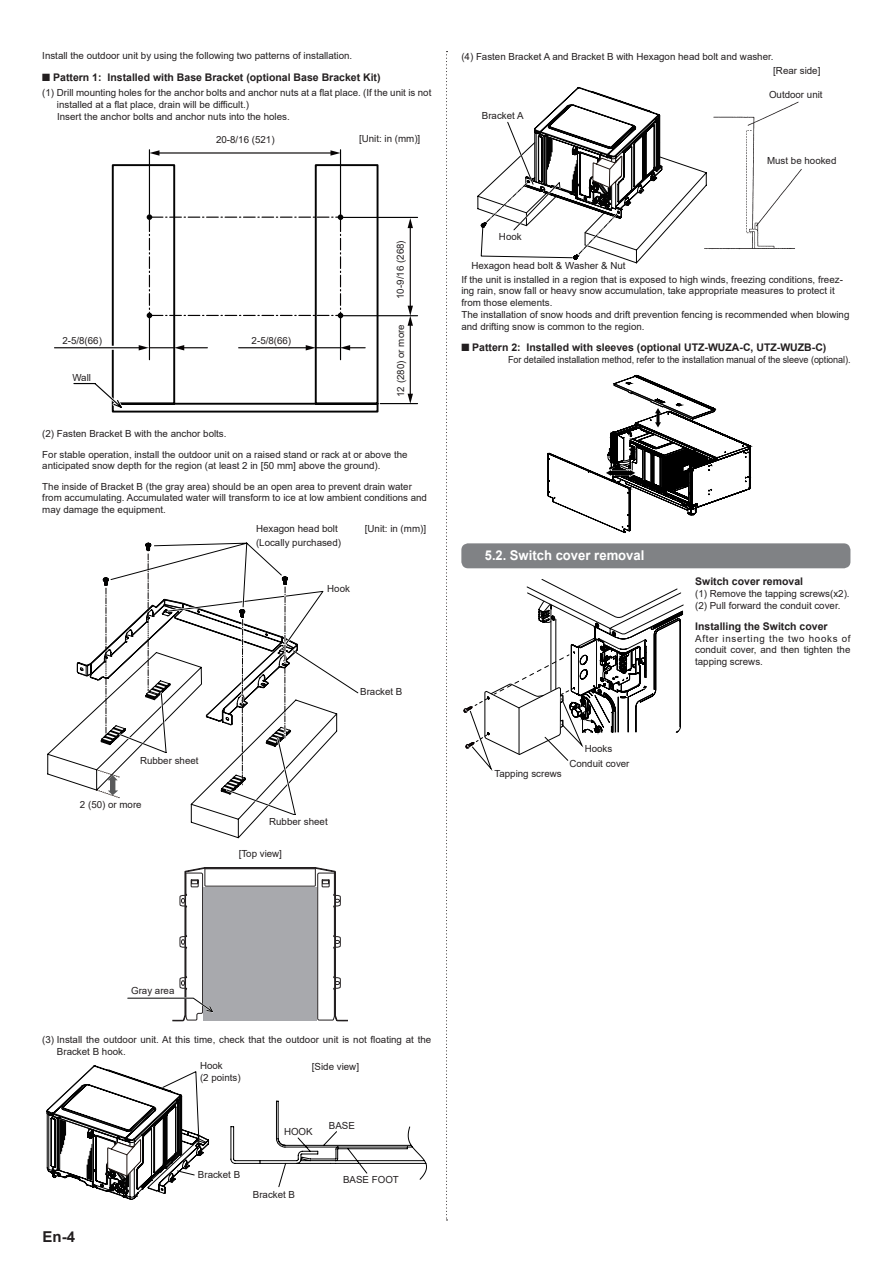
<style>
.page{position:relative;width:893px;height:1263px;background:#fff}
.page>*{position:absolute;margin:0;border:0;box-sizing:border-box;transform-origin:0 0}
.t1{font:700 15px "Arial";color:#231f20}
.t2{font:700 13.5px "Arial";color:#fff;scale:.95 1}
.t3{font:700 10.5px "Arial";color:#231f20}
.t4{font:9.75px/11.7px "Arial";color:#231f20}
.t5{font:9.75px "Arial";color:#231f20;scale:.93 1}
</style>
<div class="page">
<svg style="left:446px;top:51px;width:1px;height:1169px"></svg>
<svg style="left:111px;top:163px;width:268px;height:250px"></svg>
<hr style="left:340px;top:150px;width:1px;height:64px;background:#030303">
<hr style="left:149px;top:150px;width:1px;height:64px;background:#030303">
<hr style="left:340px;top:315px;width:1px;height:45px;background:#030303">
<hr style="left:149px;top:315px;width:1px;height:45px;background:#030303">
<hr style="left:343px;top:315px;width:75px;height:1px;background:#030303">
<hr style="left:343px;top:217px;width:75px;height:1px;background:#030303">
<svg style="left:147px;top:214px;width:196px;height:104px"></svg>
<svg style="left:73px;top:380px;width:52px;height:31px"></svg>
<hr style="left:158px;top:152px;width:174px;height:2px;background:#060303">
<svg style="left:150px;top:150px;width:9px;height:6px"></svg>
<svg style="left:330px;top:150px;width:10px;height:6px"></svg>
<svg style="left:91px;top:346px;width:48px;height:4px"></svg>
<hr style="left:410px;top:226px;width:1px;height:81px;background:#060303">
<svg style="left:408px;top:218px;width:5px;height:10px"></svg>
<hr style="left:410px;top:324px;width:1px;height:71px;background:#060303">
<svg style="left:408px;top:306px;width:5px;height:20px"></svg>
<svg style="left:408px;top:394px;width:5px;height:9px"></svg>
<hr style="left:380px;top:403px;width:38px;height:1px;background:#030303">
<hr style="left:239px;top:347px;width:69px;height:1px;background:#060303">
<hr style="left:55px;top:347px;width:86px;height:1px;background:#060303">
<svg style="left:139px;top:345px;width:68px;height:5px"></svg>
<svg style="left:306px;top:345px;width:59px;height:5px"></svg>
<svg style="left:47px;top:727px;width:210px;height:111px"></svg>
<svg style="left:120px;top:798px;width:176px;height:18px"></svg>
<svg style="left:76px;top:542px;width:283px;height:256px"></svg>
<div style="left:136px;top:754px;width:65px;height:13px;background:#fff"></div>
<div style="left:265px;top:815px;width:65px;height:13px;background:#fff"></div>
<svg style="left:127px;top:867px;width:221px;height:154px"></svg>
<svg style="left:230px;top:1100px;width:197px;height:87px"></svg>
<svg style="left:47px;top:1066px;width:162px;height:133px"></svg>
<img style="left:635px;top:98px;width:167px;height:166px">
<svg style="left:478px;top:87px;width:228px;height:176px"></svg>
<svg style="left:548px;top:375px;width:204px;height:158px"></svg>
<div style="left:461px;top:543px;width:389px;height:25px;background:#808285;border-radius:7px"></div>
<svg style="left:463px;top:579px;width:221px;height:192px"></svg>
<p class="t4" style="left:42px;top:50px;width:311px">Install the outdoor unit by using the following two patterns of installation.</p>
<p class="t3" style="left:42px;top:70px;width:340px">■ Pattern 1: Installed with Base Bracket (optional Base Bracket Kit)</p>
<p class="t4" style="left:57px;top:87px;width:376px;text-indent:-15px">(1) Drill mounting holes for the anchor bolts and anchor nuts at a flat place. (If the unit is not installed at a flat place, drain will be difficult.)<br>Insert the anchor bolts and anchor nuts into the holes.</p>
<p class="t4" style="left:359px;top:132px;width:63px">[Unit: in (mm)]</p>
<p class="t4" style="left:216px;top:134px;width:60px">20-8/16 (521)</p>
<p class="t4" style="left:394px;top:299px;width:60px;rotate:-90deg">10-9/16 (268)</p>
<p class="t4" style="left:395px;top:397px;width:74px;rotate:-90deg">12 (280) or more</p>
<p class="t4" style="left:42px;top:424px;width:367px;line-height:20.2px">(2) Fasten Bracket B with the anchor bolts.<br>For stable operation, install the outdoor unit on a raised stand or rack at or above the</p>
<p class="t4" style="left:42px;top:456px;width:371px;line-height:20.2px">anticipated snow depth for the region (at least 2 in [50 mm] above the ground).<br>The inside of Bracket B (the gray area) should be an open area to prevent drain water</p>
<p class="t4" style="left:42px;top:492px;width:386px">from accumulating. Accumulated water will transform to ice at low ambient conditions and may damage the equipment.</p>
<p class="t4" style="left:256px;top:522px;width:87px;line-height:13.5px">Hexagon head bolt (Locally purchased)</p>
<p class="t4" style="left:365px;top:522px;width:63px">[Unit: in (mm)]</p>
<p class="t4" style="left:62px;top:334px;width:41px">2-5/8(66)</p>
<p class="t4" style="left:252px;top:334px;width:41px">2-5/8(66)</p>
<p class="t4" style="left:72px;top:372px;width:20px">Wall</p>
<p class="t4" style="left:140px;top:754px;width:60px">Rubber sheet</p>
<p class="t4" style="left:80px;top:798px;width:63px">2 (50) or more</p>
<p class="t4" style="left:327px;top:583px;width:24px">Hook</p>
<p class="t4" style="left:360px;top:685px;width:44px">Bracket B</p>
<p class="t4" style="left:269px;top:815px;width:60px">Rubber sheet</p>
<p class="t4" style="left:239px;top:847px;width:45px">[Top view]</p>
<p class="t4" style="left:461px;top:50px;width:314px">(4) Fasten Bracket A and Bracket B with Hexagon head bolt and washer.</p>
<p class="t4" style="left:769px;top:89px;width:55px">Outdoor unit</p>
<p class="t4" style="left:773px;top:65px;width:49px">[Rear side]</p>
<p class="t4" style="left:482px;top:109px;width:43px">Bracket A</p>
<p class="t4" style="left:499px;top:230px;width:24px">Hook</p>
<p class="t4" style="left:471px;top:259px;width:156px">Hexagon head bolt &amp; Washer &amp; Nut</p>
<p class="t4" style="left:767px;top:155px;width:71px">Must be hooked</p>
<p class="t4" style="left:461px;top:273px;width:390px">If the unit is installed in a region that is exposed to high winds, freezing conditions, freez&shy;ing rain, snow fall or heavy snow accumulation, take appropriate measures to protect it from those elements.<br>The installation of snow hoods and drift prevention fencing is recommended when blowing and drifting snow is common to the region.</p>
<p class="t3" style="left:461px;top:340px;width:367px">■ Pattern 2: Installed with sleeves (optional UTZ-WUZA-C, UTZ-WUZB-C)</p>
<p class="t5" style="left:508px;top:353px;width:370px">For detailed installation method, refer to the installation manual of the sleeve (optional).</p>
<h2 class="t2" style="left:485px;top:546px;width:169px">5.2. Switch cover removal</h2>
<p class="t4" style="left:495px;top:768px;width:69px">Tapping screws</p>
<p class="t4" style="left:569px;top:740px;width:62px;line-height:15.6px;text-align:center">Hooks<br>Conduit cover</p>
<p class="t3" style="left:695px;top:574px;width:109px">Switch cover removal</p>
<p class="t4" style="left:695px;top:588px;width:156px">(1) Remove the tapping screws(x2). (2) Pull forward the conduit cover.</p>
<p class="t3" style="left:695px;top:618px;width:134px">Installing the Switch cover</p>
<p class="t4" style="left:695px;top:632px;width:157px;text-align:justify">After inserting the two hooks of conduit cover, and then tighten the tapping screws.</p>
<p class="t4" style="left:131px;top:985px;width:45px">Gray area</p>
<p class="t4" style="left:57px;top:1034px;width:376px;text-indent:-15px">(3) Install the outdoor unit. At this time, check that the outdoor unit is not floating at the<br>Bracket B hook.</p>
<p class="t4" style="left:200px;top:1060px;width:42px">Hook<br>(2 points)</p>
<p class="t4" style="left:312px;top:1061px;width:49px">[Side view]</p>
<h1 class="t1" style="left:43px;top:1226px;width:34px">En-4</h1>
<p class="t4" style="left:284px;top:1125px;width:30px">HOOK</p>
<p class="t4" style="left:198px;top:1168px;width:44px">Bracket B</p>
<p class="t4" style="left:253px;top:1188px;width:44px">Bracket B</p>
<p class="t4" style="left:329px;top:1119px;width:28px">BASE</p>
<p class="t4" style="left:343px;top:1174px;width:57px">BASE FOOT</p>
</div>
